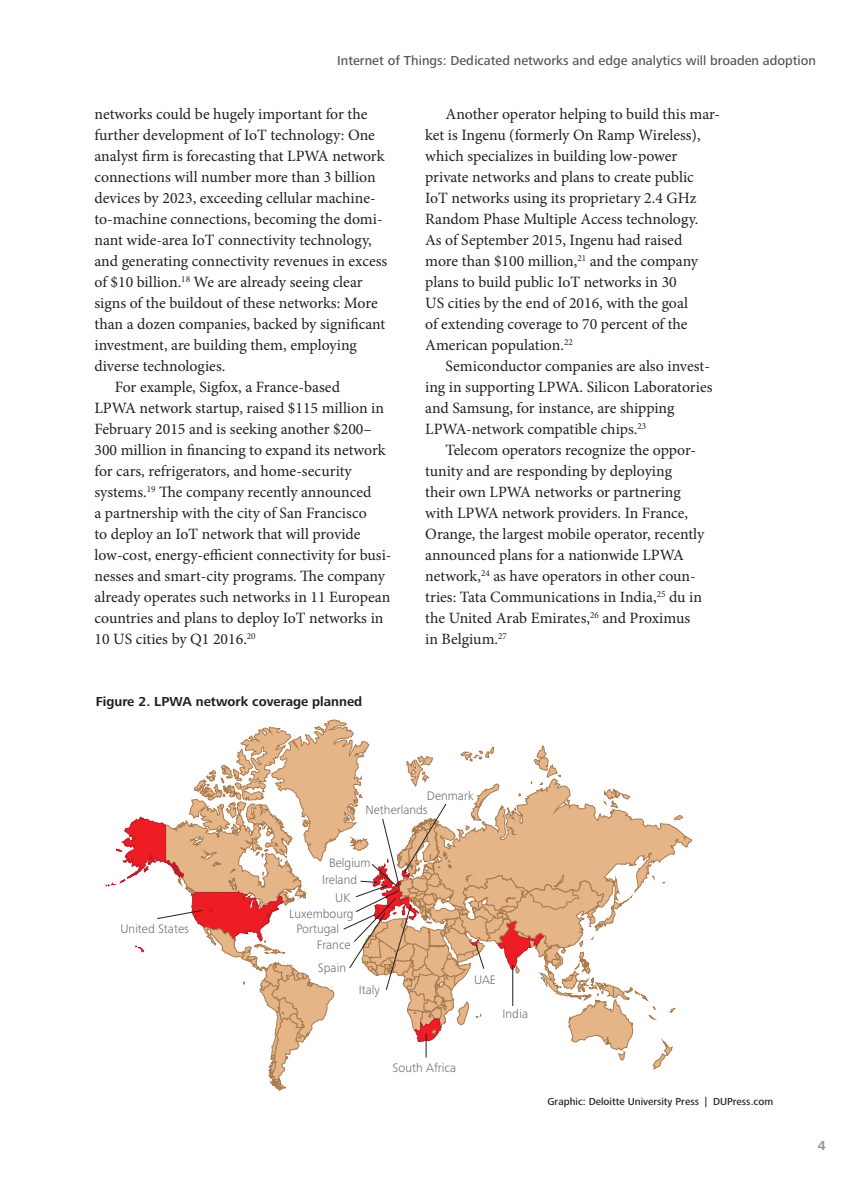
<style>
.page{position:relative;width:864px;height:1188px;background:#fff}
.page>*{position:absolute;margin:0;border:0;box-sizing:border-box;transform-origin:0 0}
.body-indent{font:15.75px/21px "Minion Pro";color:#231f20}
.t1{font:500 13.5px "Frutiger Next Pro";color:#57585a}
.t2{font:700 13.5px "Frutiger Next Pro";color:#231f20}
.t3{font:700 13.5px "Frutiger Next Pro";color:#939598}
.t4{font:300 12.75px "Frutiger Next Pro";color:#6c6d70}
.t5{font:500 10.5px "Frutiger Next Pro";color:#231f20}
</style>
<div class="page">
<svg style="left:105px;top:719px;width:573px;height:372px"></svg>
<p class="t1" style="left:337px;top:52px;width:480px">Internet of Things: Dedicated networks and edge analytics will broaden adoption</p>
<p class="body-indent" style="left:94px;top:104px;width:294px">networks could be hugely important for the further development of IoT technology: One analyst firm is forecasting that LPWA network connections will number more than 3 billion devices by 2023, exceeding cellular machine&shy;to-machine connections, becoming the domi&shy;nant wide-area IoT connectivity technology, and generating connectivity revenues in excess of $10 billion.<sup>18</sup> We are already seeing clear signs of the buildout of these networks: More than a dozen companies, backed by significant investment, are building them, employing diverse technologies.</p>
<p class="body-indent" style="left:94px;top:377px;width:299px;text-indent:20px">For example, Sigfox, a France-based<br>LPWA network startup, raised $115 million in February 2015 and is seeking another $200– 300 million in financing to expand its network for cars, refrigerators, and home-security systems.<sup>19</sup> The company recently announced<br>a partnership with the city of San Francisco<br>to deploy an IoT network that will provide low-cost, energy-efficient connectivity for busi&shy;nesses and smart-city programs. The company already operates such networks in 11 European countries and plans to deploy IoT networks in 10 US cities by Q1 2016.<sup>20</sup></p>
<p class="t2" style="left:96px;top:693px;width:268px">Figure 2. LPWA network coverage planned</p>
<p class="body-indent" style="left:425px;top:104px;width:296px;text-indent:20px">Another operator helping to build this mar&shy;ket is Ingenu (formerly On Ramp Wireless), which specializes in building low-power private networks and plans to create public IoT networks using its proprietary 2.4 GHz Random Phase Multiple Access technology.<br>As of September 2015, Ingenu had raised<br>more than $100 million,<sup>21</sup> and the company plans to build public IoT networks in 30<br>US cities by the end of 2016, with the goal<br>of extending coverage to 70 percent of the American population.<sup>22</sup></p>
<p class="body-indent" style="left:425px;top:356px;width:289px;text-indent:20px">Semiconductor companies are also invest&shy;ing in supporting LPWA. Silicon Laboratories and Samsung, for instance, are shipping LPWA-network compatible chips.<sup>23</sup></p>
<p class="body-indent" style="left:425px;top:440px;width:281px;text-indent:20px">Telecom operators recognize the oppor&shy;tunity and are responding by deploying their own LPWA networks or partnering with LPWA network providers. In France, Orange, the largest mobile operator, recently announced plans for a nationwide LPWA network,<sup>24</sup> as have operators in other coun&shy;tries: Tata Communications in India,<sup>25</sup> du in the United Arab Emirates,<sup>26</sup> and Proximus in Belgium.<sup>27</sup></p>
<p class="t4" style="left:427px;top:789px;width:48px">Denmark</p>
<p class="t4" style="left:365px;top:802px;width:64px">Netherlands</p>
<p class="t4" style="left:121px;top:921px;width:70px">United States</p>
<p class="t4" style="left:329px;top:856px;width:43px">Belgium</p>
<p class="t4" style="left:322px;top:873px;width:37px">Ireland</p>
<p class="t4" style="left:296px;top:922px;width:44px">Portugal</p>
<p class="t4" style="left:335px;top:890px;width:17px">UK</p>
<p class="t4" style="left:289px;top:906px;width:66px">Luxembourg</p>
<p class="t4" style="left:317px;top:938px;width:35px">France</p>
<p class="t4" style="left:318px;top:961px;width:30px">Spain</p>
<p class="t4" style="left:359px;top:983px;width:23px">Italy</p>
<p class="t4" style="left:393px;top:1060px;width:65px">South Africa</p>
<p class="t4" style="left:474px;top:972px;width:23px">UAE</p>
<p class="t4" style="left:502px;top:1006px;width:27px">India</p>
<p class="t5" style="left:547px;top:1096px;width:227px">Graphic: Deloitte University Press | DUPress.com</p>
<p class="t3" style="left:818px;top:1138px;width:9px">4</p>
</div>
